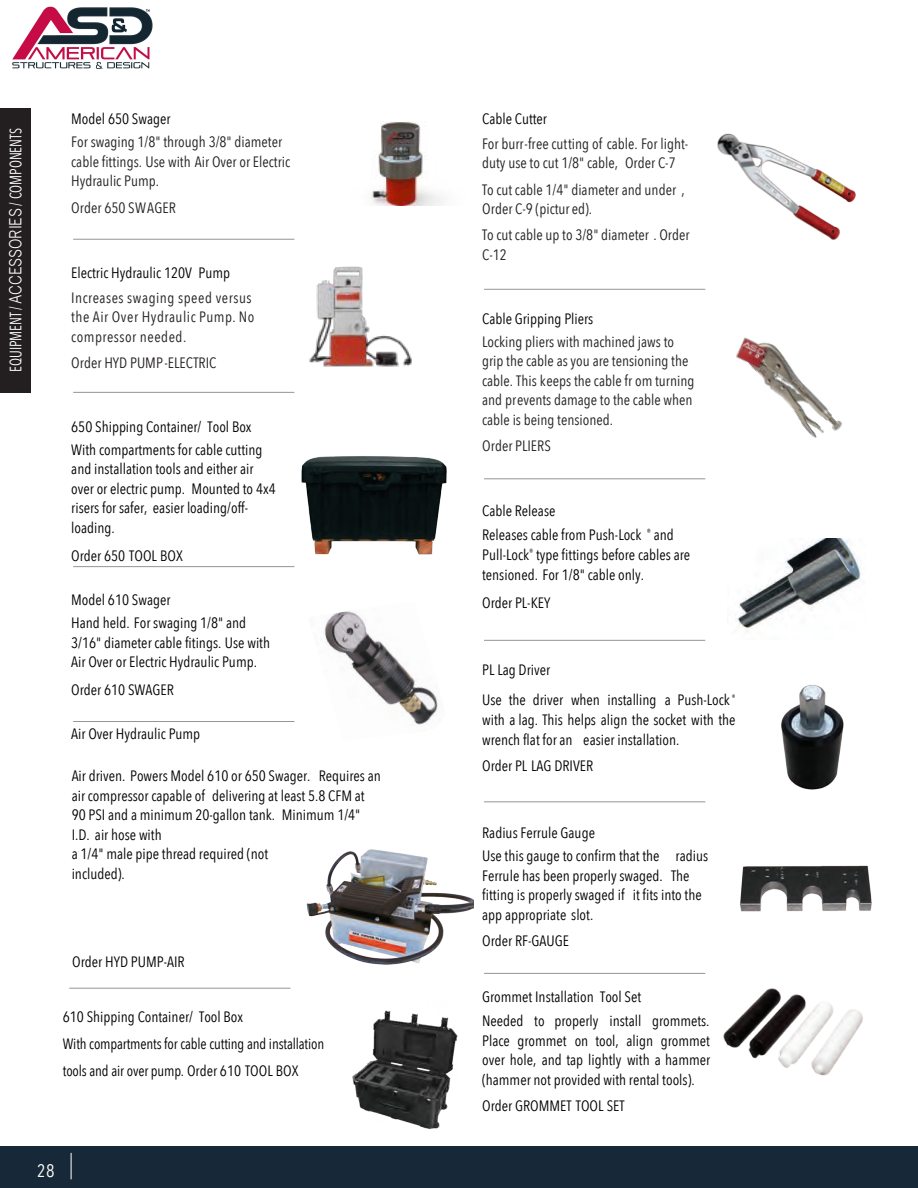
<style>
.page{position:relative;width:918px;height:1188px;background:#fff}
.page>*{position:absolute;margin:0;border:0;box-sizing:border-box;transform-origin:0 0}
.t1{font:18px "Avenir Next Condensed";color:#fff}
.t2{font:16.5px "Avenir Next Condensed";color:#fff;scale:.85 1}
.t3{font:15px/19.5px "Avenir Next Condensed";color:#000}
.t4{font:15px/19.5px "Avenir Next Condensed";color:#231f20}
.t5{font:15px/24.8px "Avenir Next Condensed";letter-spacing:.025em;color:#231f20}
.t6{font:15px/19.5px "Avenir Next Condensed";letter-spacing:.035em;color:#231f20}
.s1{font-family:"Benton Sans"}
.s2{color:#000}
</style>
<div class="page">
<div style="left:0;top:1146px;width:918px;height:42px;background:#172938"></div>
<svg style="left:71px;top:1153px;width:1px;height:26px"></svg>
<img style="left:740px;top:865px;width:132px;height:47px">
<img style="left:723px;top:988px;width:140px;height:88px">
<img style="left:717px;top:133px;width:139px;height:107px">
<img style="left:735px;top:538px;width:126px;height:94px">
<img style="left:781px;top:685px;width:63px;height:105px">
<img style="left:352px;top:1010px;width:106px;height:119px">
<img style="left:324px;top:611px;width:114px;height:114px">
<img style="left:301px;top:456px;width:146px;height:99px">
<img style="left:306px;top:849px;width:168px;height:116px">
<hr style="left:73px;top:239px;width:221px;height:1px;background:#939598">
<hr style="left:484px;top:289px;width:221px;height:1px;background:#939598">
<hr style="left:484px;top:478px;width:221px;height:1px;background:#939598">
<hr style="left:484px;top:640px;width:221px;height:1px;background:#939598">
<hr style="left:484px;top:801px;width:221px;height:1px;background:#939598">
<hr style="left:484px;top:973px;width:221px;height:1px;background:#939598">
<hr style="left:73px;top:392px;width:221px;height:1px;background:#939598">
<hr style="left:73px;top:566px;width:221px;height:1px;background:#939598">
<hr style="left:73px;top:721px;width:221px;height:1px;background:#939598">
<hr style="left:69px;top:988px;width:221px;height:1px;background:#939598">
<div style="left:0;top:108px;width:31px;height:284px;background:#231f20"></div>
<img style="left:370px;top:121px;width:72px;height:84px">
<img style="left:736px;top:337px;width:106px;height:101px">
<img style="left:309px;top:266px;width:103px;height:101px">
<img style="left:12px;top:6px;width:141px;height:63px">
<p class="t2" style="left:2px;top:372px;width:289px;rotate:-90deg">EQUIPMENT / <span class="s1">ACCESSORIES</span> / COMPONENTS</p>
<p class="t4" style="left:71px;top:106px;width:212px;line-height:23.2px"><span class="s2">Model 650 Swager<br></span>For swaging 1/8" through 3/8" diameter</p>
<p class="t4" style="left:71px;top:151px;width:220px">cable fittings. Use with Air Over or Electric<br>Hydraulic Pump.</p>
<p class="t4" style="left:71px;top:197px;width:106px">Order 650 SWAGER</p>
<p class="t5" style="left:71px;top:260px;width:182px"><span class="s2">Electric Hydraulic 120V Pump<br></span>Increases swaging speed versus</p>
<p class="t6" style="left:71px;top:306px;width:185px">the Air Over Hydraulic Pump. No compressor needed.</p>
<p class="t4" style="left:71px;top:352px;width:147px">Order HYD PUMP-ELECTRIC</p>
<p class="t3" style="left:71px;top:414px;width:193px;line-height:23.2px">650 Shipping Container/ Tool Box<br>With compartments for cable cutting</p>
<p class="t3" style="left:71px;top:459px;width:206px">and installation tools and either air over or electric pump. Mounted to 4x4 risers for safer, easier loading/off&shy;loading.</p>
<p class="t3" style="left:71px;top:545px;width:113px">Order 650 TOOL BOX</p>
<p class="t3" style="left:71px;top:587px;width:176px;line-height:23.2px">Model 610 Swager<br>Hand held. For swaging 1/8" and</p>
<p class="t3" style="left:71px;top:632px;width:200px">3/16" diameter cable fitings. Use with<br>Air Over or Electric Hydraulic Pump.</p>
<p class="t3" style="left:71px;top:679px;width:104px">Order 610 SWAGER</p>
<p class="t3" style="left:71px;top:723px;width:131px">Air Over Hydraulic Pump</p>
<p class="t3" style="left:72px;top:766px;width:311px">Air driven. Powers Model 610 or 650 Swager. Requires an air compressor capable of delivering at least 5.8 CFM at 90 PSI and a minimum 20-gallon tank. Minimum 1/4" I.D. air hose with<br>a 1/4" male pipe thread required (not<br>included).</p>
<p class="t3" style="left:72px;top:951px;width:114px">Order HYD PUMP-AIR</p>
<p class="t3" style="left:63px;top:1002px;width:263px;line-height:27px">610 Shipping Container/ Tool Box<br>With compartments for cable cutting and installation tools and air over pump. Order 610 TOOL BOX</p>
<p class="t1" style="left:37px;top:1155px;width:19px">28</p>
<p class="t4" style="left:482px;top:106px;width:207px;line-height:24.8px"><span class="s2">Cable Cutter<br></span>For burr-free cutting of cable. For light-</p>
<p class="t4" style="left:482px;top:149px;width:204px;line-height:26.2px">duty use to cut 1/8" cable, Order C-7<br>To cut cable 1/4" diameter and under ,</p>
<p class="t4" style="left:482px;top:195px;width:209px;line-height:26.2px">Order C-9 (pictur ed).<br>To cut cable up to 3/8" diameter . Order</p>
<p class="t4" style="left:482px;top:244px;width:26px">C-12</p>
<p class="t4" style="left:482px;top:306px;width:193px;line-height:23.2px"><span class="s2">Cable Gripping Pliers<br></span>Locking pliers with machined jaws to</p>
<p class="t4" style="left:482px;top:351px;width:214px">grip the cable as you are tensioning the cable. This keeps the cable fr om turning and prevents damage to the cable when cable is being tensioned.</p>
<p class="t4" style="left:482px;top:435px;width:70px">Order PLIERS</p>
<p class="t3" style="left:482px;top:499px;width:193px;line-height:23.2px">Cable Release<br>Releases cable from Push-Lock <sup>®</sup> and</p>
<p class="t3" style="left:482px;top:544px;width:210px;line-height:20.2px">Pull-Lock<sup>®</sup> type fittings before cables are tensioned. For 1/8" cable only.</p>
<p class="t3" style="left:482px;top:592px;width:70px">Order PL-KEY</p>
<p class="t3" style="left:482px;top:654px;width:255px;line-height:30px">PL Lag Driver<br>Use the driver when installing a Push-Lock <sup>®</sup></p>
<p class="t3" style="left:482px;top:709px;width:255px;line-height:20.2px">with a lag. This helps align the socket with the wrench flat for an easier installation.</p>
<p class="t3" style="left:482px;top:756px;width:113px">Order PL LAG DRIVER</p>
<p class="t3" style="left:482px;top:821px;width:228px;line-height:23.2px">Radius Ferrule Gauge<br>Use this gauge to confirm that the radius</p>
<p class="t3" style="left:482px;top:865px;width:221px">Ferrule has been properly swaged. The fitting is properly swaged if it fits into the app appropriate slot.</p>
<p class="t3" style="left:482px;top:930px;width:88px">Order RF-GAUGE</p>
<p class="t3" style="left:482px;top:983px;width:229px;line-height:24.8px">Grommet Installation Tool Set<br>Needed to properly install grommets.</p>
<p class="t3" style="left:482px;top:1030px;width:230px;text-align:justify">Place grommet on tool, align grommet over hole, and tap lightly with a hammer (hammer not provided with rental tools).</p>
<p class="t3" style="left:482px;top:1095px;width:144px">Order GROMMET TOOL SET</p>
</div>
